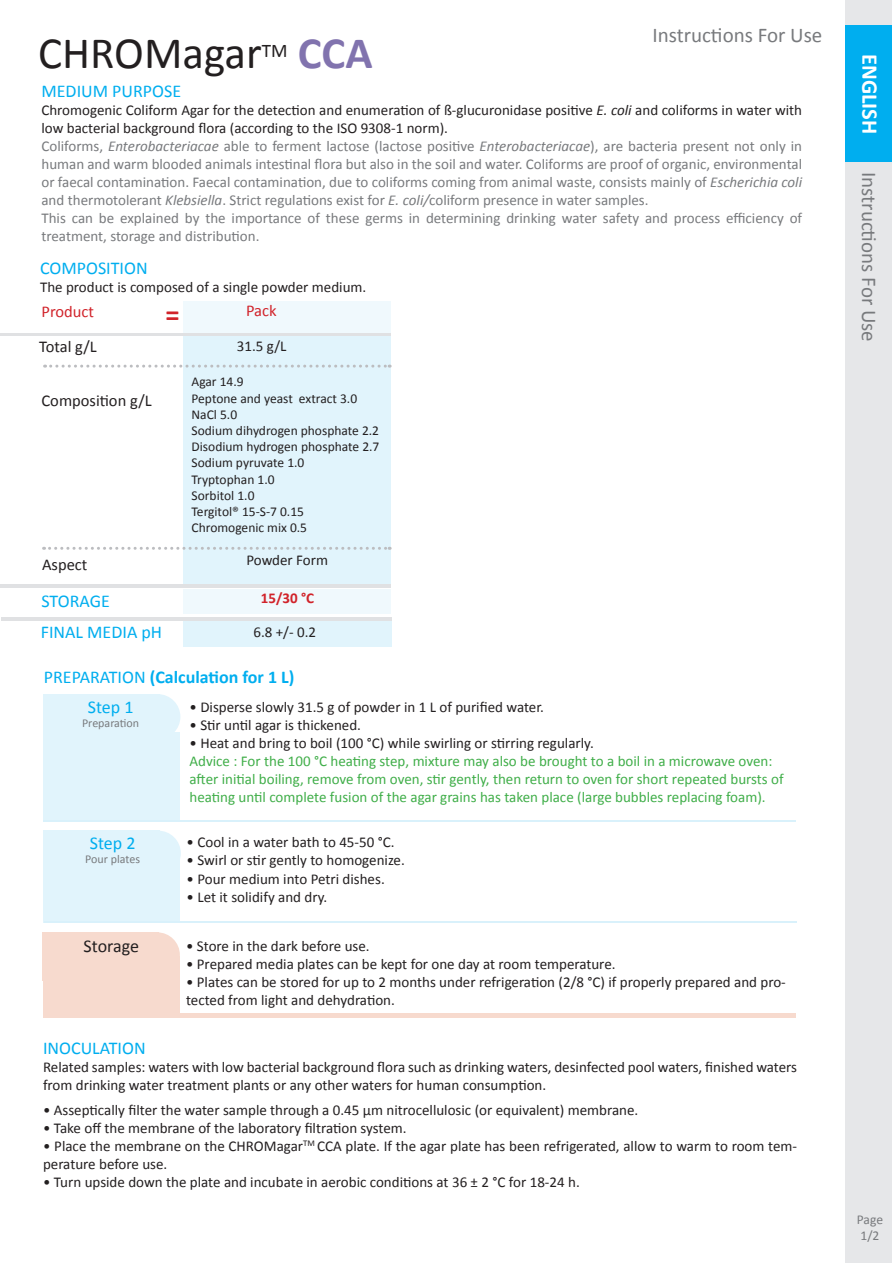
<style>
.page{position:relative;width:893px;height:1263px;background:#fff}
.page>*{position:absolute;margin:0;border:0;box-sizing:border-box;transform-origin:0 0}
.t1{font:45px "Calibri";color:#231f20}
.t2{font:700 45px "Calibri";color:#8173ae}
.t3{font:700 28.5px "Calibri";color:#d1232a}
.t4{font:700 22.5px "Calibri";color:#fff}
.t5{font:21px "Calibri";color:#787a7d}
.t6{font:19.5px "Calibri";color:#231f20}
.t7{font:19.2px "Calibri";color:#231f20}
.t8{font:18px "Calibri";color:#00aeef}
.t9{font:700 18px "Calibri";color:#00aeef}
.t10{font:18px "Calibri";letter-spacing:-.005em;color:#231f20}
.t11{font:16.5px "Calibri";color:#231f20}
.t12{font:16.5px "Calibri";color:#d1232a}
.t13{font:15px/18px "Calibri";color:#231f20}
.t14{font:15px/18px "Calibri";color:#787a7d;text-align:justify}
.t15{font:15px/18px "Calibri";color:#40ae49}
.t16{font:700 15px "Calibri";color:#d1232a}
.t17{font:13.5px "Calibri";color:#231f20}
.t18{font:13.5px "Calibri";color:#787a7d}
.t19{font:12px "Calibri";color:#787a7d}
.s1{font-style:italic}
.s2{font-weight:400}
</style>
<div class="page">
<div style="left:43px;top:732px;width:137px;height:88px;background:#e1f4fc"></div>
<div style="left:43px;top:694px;width:117px;height:39px;background:#e1f4fc"></div>
<div style="left:135px;top:694px;width:45px;height:45px;background:#e1f4fc;border-radius:50%"></div>
<div style="left:43px;top:830px;width:117px;height:49px;background:#e1f4fc"></div>
<div style="left:136px;top:831px;width:45px;height:45px;background:#e1f4fc;border-radius:50%"></div>
<div style="left:43px;top:857px;width:137px;height:66px;background:#e1f4fc"></div>
<div style="left:183px;top:589px;width:208px;height:25px;background:#f0f9fd"></div>
<div style="left:183px;top:301px;width:208px;height:33px;background:#f0f9fd"></div>
<div style="left:183px;top:621px;width:208px;height:25px;background:#e1f4fc"></div>
<div style="left:183px;top:333px;width:208px;height:253px;background:#e1f4fc"></div>
<hr style="left:0;top:333px;width:391px;height:2px;background:#e0e1e3">
<hr style="left:1px;top:618px;width:390px;height:3px;background:#e0e1e3">
<svg style="left:44px;top:547px;width:346px;height:3px"></svg>
<hr style="left:0;top:584px;width:391px;height:4px;background:#e0e1e3">
<svg style="left:45px;top:365px;width:345px;height:3px"></svg>
<div style="left:43px;top:932px;width:116px;height:49px;background:#f7dace"></div>
<div style="left:135px;top:932px;width:45px;height:46px;background:#f7dace;border-radius:50%"></div>
<div style="left:43px;top:956px;width:137px;height:60px;background:#f7dace"></div>
<div style="left:43px;top:1013px;width:752px;height:5px;background:#f7dace"></div>
<hr style="left:44px;top:921px;width:753px;height:1px;background:#d9f1fb">
<hr style="left:43px;top:820px;width:753px;height:2px;background:#d9f1fb">
<div style="left:845px;top:0;width:47px;height:1263px;background:#e6e7e9"></div>
<div style="left:845px;top:25px;width:47px;height:136px;background:#00aeef"></div>
<p class="t5" style="left:652px;top:20px;width:171px">Instructions For Use</p>
<p class="t1" style="left:38px;top:22px;width:225px">CHROMagar</p>
<p class="t7" style="left:262px;top:37px;width:27px">TM</p>
<p class="t2" style="left:298px;top:21px;width:76px">CCA</p>
<p class="t8" style="left:41px;top:79px;width:141px">MEDIUM PURPOSE</p>
<p class="t13" style="left:41px;top:101px;width:762px">Chromogenic Coliform Agar for the detection and enumeration of ß-glucuronidase positive <span class="s1">E. coli</span> and coliforms in water with low bacterial background flora (according to the ISO 9308-1 norm).</p>
<p class="t14" style="left:41px;top:137px;width:762px">Coliforms, <span class="s1">Enterobacteriacae</span> able to ferment lactose (lactose positive <span class="s1">Enterobacteriacae</span>), are bacteria present not only in human and warm blooded animals intestinal flora but also in the soil and water. Coliforms are proof of organic, environmental or faecal contamination. Faecal contamination, due to coliforms coming from animal waste, consists mainly of <span class="s1">Escherichia coli </span>and thermotolerant <span class="s1">Klebsiella</span>. Strict regulations exist for <span class="s1">E. coli/</span>coliform presence in water samples.</p>
<p class="t14" style="left:41px;top:209px;width:762px">This can be explained by the importance of these germs in determining drinking water safety and process efficiency of treatment, storage and distribution.</p>
<p class="t8" style="left:40px;top:255px;width:109px">COMPOSITION</p>
<p class="t13" style="left:40px;top:278px;width:328px">The product is composed of a single powder medium.</p>
<p class="t12" style="left:42px;top:300px;width:54px">Product</p>
<p class="t3" style="left:165px;top:295px;width:16px">=</p>
<p class="t12" style="left:246px;top:299px;width:32px">Pack</p>
<p class="t11" style="left:39px;top:335px;width:59px">Total g/L</p>
<p class="t13" style="left:237px;top:336px;width:51px">31.5 g/L</p>
<p class="t11" style="left:42px;top:389px;width:112px">Composition g/L</p>
<p class="t17" style="left:192px;top:372px;width:54px">Agar 14.9</p>
<p class="t17" style="left:192px;top:389px;width:167px">Peptone and yeast extract 3.0</p>
<p class="t17" style="left:192px;top:405px;width:47px">NaCl 5.0</p>
<p class="t17" style="left:192px;top:421px;width:189px">Sodium dihydrogen phosphate 2.2</p>
<p class="t17" style="left:192px;top:437px;width:189px">Disodium hydrogen phosphate 2.7</p>
<p class="t17" style="left:192px;top:453px;width:114px">Sodium pyruvate 1.0</p>
<p class="t17" style="left:192px;top:470px;width:85px">Tryptophan 1.0</p>
<p class="t17" style="left:192px;top:486px;width:64px">Sorbitol 1.0</p>
<p class="t17" style="left:192px;top:502px;width:114px">Tergitol® 15-S-7 0.15</p>
<p class="t17" style="left:192px;top:518px;width:117px">Chromogenic mix 0.5</p>
<p class="t11" style="left:42px;top:553px;width:47px">Aspect</p>
<p class="t13" style="left:246px;top:551px;width:83px">Powder Form</p>
<p class="t8" style="left:41px;top:588px;width:70px">STORAGE</p>
<p class="t16" style="left:261px;top:587px;width:55px">15/30 °C</p>
<p class="t13" style="left:253px;top:622px;width:64px">6.8 +/- 0.2</p>
<p class="t8" style="left:41px;top:619px;width:123px">FINAL MEDIA pH</p>
<p class="t9" style="left:44px;top:664px;width:252px"><span class="s2">PREPARATION</span> (Calculation for 1 L)</p>
<p class="t8" style="left:88px;top:694px;width:47px">Step 1</p>
<p class="t19" style="left:82px;top:715px;width:59px">Preparation</p>
<p class="t13" style="left:189px;top:698px;width:356px">• Disperse slowly 31.5 g of powder in 1 L of purified water.</p>
<p class="t13" style="left:189px;top:716px;width:173px">• Stir until agar is thickened.</p>
<p class="t13" style="left:189px;top:734px;width:406px">• Heat and bring to boil (100 °C) while swirling or stirring regularly.</p>
<p class="t15" style="left:189px;top:752px;width:596px">Advice : For the 100 °C heating step, mixture may also be brought to a boil in a microwave oven: after initial boiling, remove from oven, stir gently, then return to oven for short repeated bursts of heating until complete fusion of the agar grains has taken place (large bubbles replacing foam).</p>
<p class="t13" style="left:187px;top:833px;width:210px">• Cool in a water bath to 45-50 °C.</p>
<p class="t13" style="left:187px;top:851px;width:220px">• Swirl or stir gently to homogenize.</p>
<p class="t13" style="left:187px;top:869px;width:200px">• Pour medium into Petri dishes.</p>
<p class="t13" style="left:187px;top:887px;width:142px">• Let it solidify and dry.</p>
<p class="t8" style="left:90px;top:830px;width:47px">Step 2</p>
<p class="t19" style="left:85px;top:851px;width:56px">Pour plates</p>
<p class="t10" style="left:84px;top:933px;width:57px">Storage</p>
<p class="t13" style="left:186px;top:936px;width:185px">• Store in the dark before use.</p>
<p class="t13" style="left:186px;top:954px;width:431px">• Prepared media plates can be kept for one day at room temperature.</p>
<p class="t13" style="left:186px;top:972px;width:601px">• Plates can be stored for up to 2 months under refrigeration (2/8 °C) if properly prepared and pro&shy;tected from light and dehydration.</p>
<p class="t8" style="left:43px;top:1035px;width:104px">INOCULATION</p>
<p class="t13" style="left:43px;top:1058px;width:756px">Related samples: waters with low bacterial background flora such as drinking waters, desinfected pool waters, finished waters from drinking water treatment plants or any other waters for human consumption.</p>
<p class="t13" style="left:43px;top:1101px;width:597px">• Asseptically filter the water sample through a 0.45 μm nitrocellulosic (or equivalent) membrane.</p>
<p class="t13" style="left:43px;top:1119px;width:365px">• Take off the membrane of the laboratory filtration system.</p>
<p class="t13" style="left:43px;top:1137px;width:756px">• Place the membrane on the CHROMagar<sup>TM</sup> CCA plate. If the agar plate has been refrigerated, allow to warm to room tem&shy;perature before use.</p>
<p class="t13" style="left:43px;top:1173px;width:538px">• Turn upside down the plate and incubate in aerobic conditions at 36 ± 2 °C for 18-24 h.</p>
<p class="t4" style="left:886px;top:54px;width:82px;rotate:90deg">ENGLISH</p>
<p class="t5" style="left:884px;top:172px;width:171px;rotate:90deg">Instructions For Use</p>
<p class="t18" style="left:857px;top:1210px;width:28px">Page</p>
<p class="t18" style="left:860px;top:1226px;width:20px">3 3</p>
<p class="t18" style="left:860px;top:1226px;width:20px">1/2</p>
<p class="t6" style="left:856px;top:1226px;width:29px">1/2</p>
</div>
